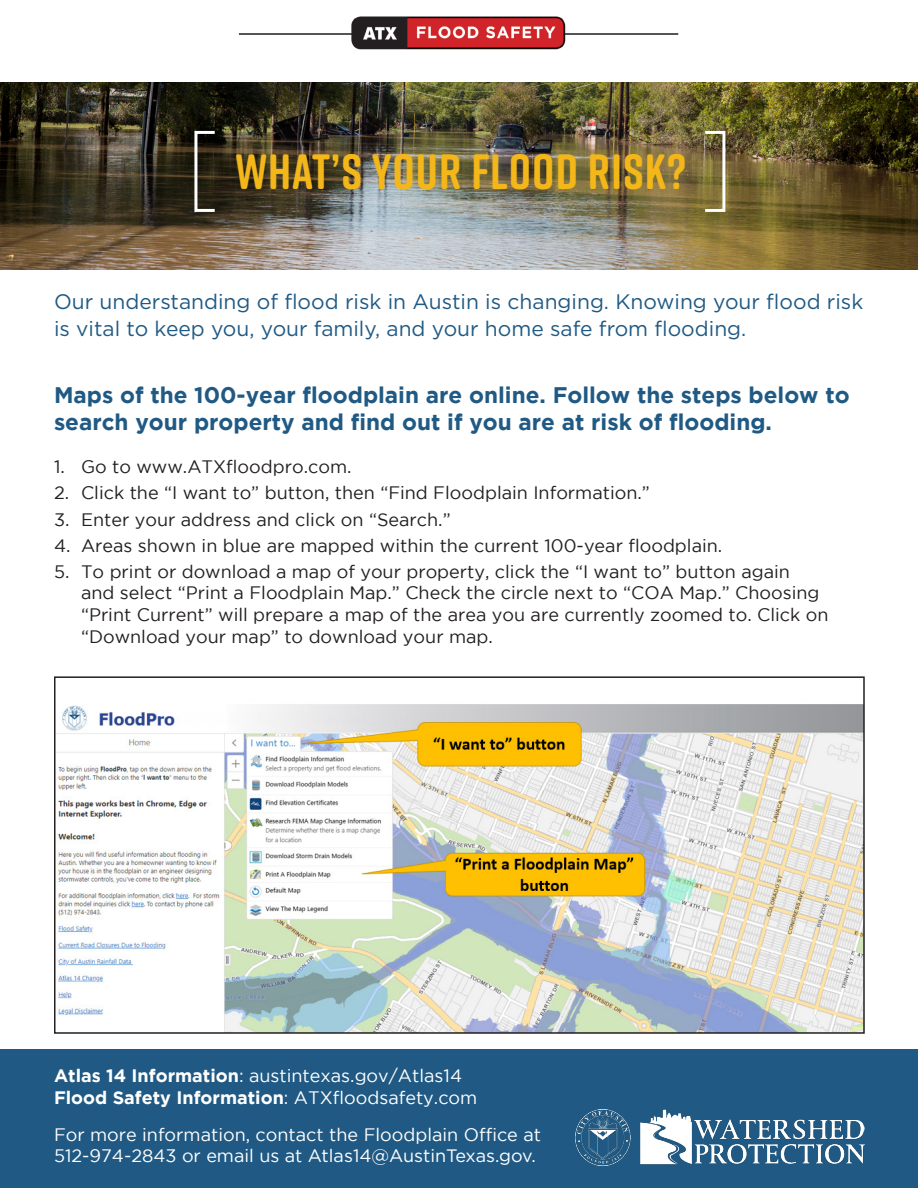
<style>
.page{position:relative;width:918px;height:1188px;background:#fff}
.page>*{position:absolute;margin:0;border:0;box-sizing:border-box;transform-origin:0 0}
.t1{font:700 49.5px "Rift Soft";letter-spacing:.02em;color:#f4b71a}
.t2{font:700 22.5px/27px "Gotham";color:#205a84}
.t3{font:21px/27px "Gotham";color:#205a84}
.t4{font:18px/21.6px "Gotham";color:#231f20}
.t5{font:18px "Gotham";color:#fff}
.t6{font:18px "Gotham";color:#fff}
.t7{font:700 18px "Gotham";color:#fff}
.s1{font-weight:700}
.s2{font-weight:400}
.s3{font-style:inherit}
</style>
<div class="page">
<img style="left:0;top:82px;width:918px;height:187px">
<img style="left:238px;top:16px;width:441px;height:34px">
<div style="left:194px;top:131px;width:22px;height:81px;border:3px solid #fff"></div>
<img style="left:57px;top:704px;width:805px;height:327px">
<div style="left:54px;top:676px;width:811px;height:358px;border:2px solid #231f20"></div>
<div style="left:0;top:1050px;width:918px;height:138px;background:#205a84"></div>
<img style="left:576px;top:1110px;width:289px;height:55px">
<div style="left:704px;top:131px;width:21px;height:81px;border:3px solid #fff"></div>
<p class="t1" style="left:235px;top:136px;width:452px">WHAT’S YOUR FLOOD RISK?</p>
<p class="t3" style="left:54px;top:287px;width:811px">Our understanding of flood risk in Austin is changing. Knowing your flood risk is vital to keep you, your family, and your home safe from flooding.</p>
<p class="t2" style="left:54px;top:381px;width:797px">Maps of the 100-year floodplain are online. Follow the steps below to search your property and find out if you are at risk of flooding.</p>
<p class="t4" style="left:54px;top:456px;width:299px">1. Go to www.ATXfloodpro.com.</p>
<p class="t4" style="left:54px;top:482px;width:597px">2. Click the “I want to” button, then “Find Floodplain Information.”</p>
<p class="t4" style="left:54px;top:508px;width:398px">3. Enter your address and click on “Search.”</p>
<p class="t4" style="left:54px;top:534px;width:670px">4. Areas shown in blue are mapped within the current 100-year floodplain.</p>
<p class="t4" style="left:81px;top:560px;width:749px;text-indent:-27px">5. To print or download a map of your property, click the “I want to” button again<br>and select “Print a Floodplain Map.” Check the circle next to “COA Map.” Choosing “Print Current” will prepare a map of the area you are currently zoomed to. Click on “Download your map” to download your map.</p>
<p class="t5" style="left:54px;top:1066px;width:410px"><span class="s1">Atlas 14 Information</span>: austintexas.gov/Atlas14</p>
<p class="t7" style="left:54px;top:1087px;width:425px">Flood Safety Information<span class="s2">: ATXfloodsafety.com</span></p>
<p class="t5" style="left:54px;top:1124px;width:489px">For more information, contact the Floodplain Office at</p>
<p class="t6" style="left:54px;top:1145px;width:483px"><span class="s3">512-974-2843 or email us at</span> Atlas14@AustinTexas.gov.</p>
</div>
